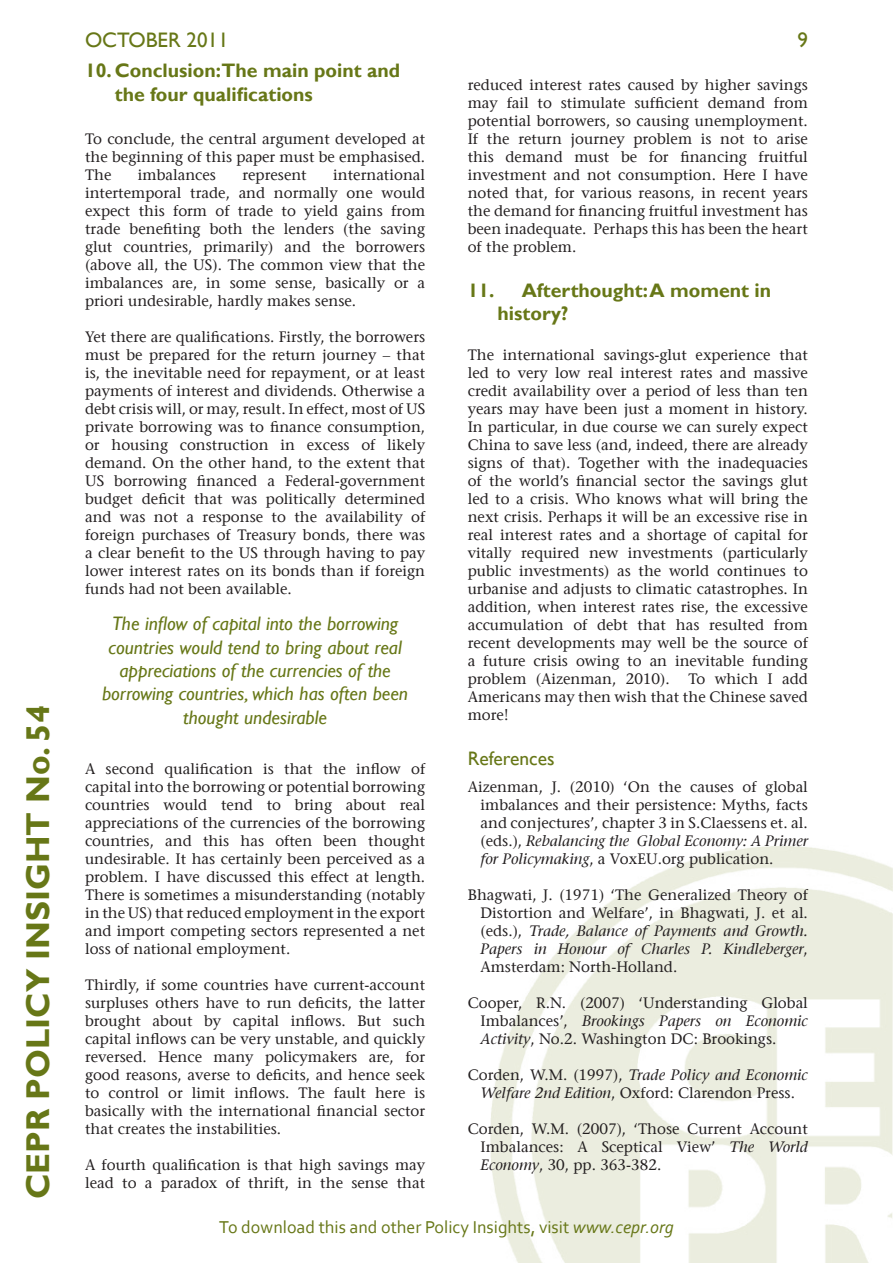
<style>
.page{position:relative;width:893px;height:1263px;background:#fff}
.page>*{position:absolute;margin:0;border:0;box-sizing:border-box;transform-origin:0 0}
.t1{font:700 33px "Gill Sans";color:#677717}
.t2{font:21px "Gill Sans";color:#677717}
.t3{font:italic 19.5px/23.4px "Gill Sans";color:#677717;text-align:center}
.t4{font:700 19.5px/23.4px "Gill Sans";color:#677717}
.t5{font:19.5px "Gill Sans";letter-spacing:-.005em;color:#677717}
.t6{font:18px "Corbel";color:#677717}
.t7{font:15px/18px "Stone Serif";color:#231f20;text-align:justify}
.s1{font-style:italic}
</style>
<div class="page">
<img style="left:490px;top:846px;width:403px;height:417px">
<h1 class="t1" style="left:18px;top:1199px;width:496px;rotate:-90deg">CEPR POLICY INSIGHT No. 54</h1>
<h2 class="t2" style="left:85px;top:28px;width:145px">October 2011</h2>
<h2 class="t2" style="left:797px;top:28px;width:12px">9</h2>
<h3 class="t4" style="left:115px;top:60px;width:287px;text-indent:-30px">10.Conclusion:The main point and the four qualifications</h3>
<p class="t7" style="left:85px;top:130px;width:342px">To conclude, the central argument developed at the beginning of this paper must be emphasised.<br>The</p>
<p class="t7" style="left:85px;top:166px;width:342px;text-indent:248px">international intertemporal trade, and normally one would expect this form of trade to yield gains from trade benefiting both the lenders (the saving glut countries, primarily) and the borrowers (above all, the US). The common view that the imbalances are, in some sense, basically or a priori undesirable, hardly makes sense.</p>
<p class="t7" style="left:85px;top:328px;width:342px">Yet there are qualifications. Firstly, the borrowers must be prepared for the return journey – that is, the inevitable need for repayment, or at least payments of interest and dividends. Otherwise a debt crisis will, or may, result. In effect, most of US private borrowing was to finance consumption, or housing construction in excess of likely demand. On the other hand, to the extent that US borrowing financed a Federal-government budget deficit that was politically determined and was not a response to the availability of foreign purchases of Treasury bonds, there was a clear benefit to the US through having to pay lower interest rates on its bonds than if foreign funds had not been available.</p>
<h3 class="t3" style="left:102px;top:612px;width:307px">The inflow of capital into the borrowing countries would tend to bring about real appreciations of the currencies of the borrowing countries, which has often been thought undesirable</h3>
<p class="t7" style="left:85px;top:760px;width:342px">A second qualification is that the inflow of capital into the borrowing or potential borrowing countries would tend to bring about real appreciations of the currencies of the borrowing countries, and this has often been thought undesirable. It has certainly been perceived as a problem. I have discussed this effect at length.<br>There is sometimes a misunderstanding (notably in the US) that reduced employment in the export and import competing sectors represented a net loss of national employment.</p>
<p class="t7" style="left:85px;top:976px;width:342px">Thirdly, if some countries have current-account surpluses others have to run deficits, the latter brought about by capital inflows. But such capital inflows can be very unstable, and quickly reversed. Hence many policymakers are, for good reasons, averse to deficits, and hence seek to control or limit inflows. The fault here is basically with the international financial sector that creates the instabilities.</p>
<p class="t7" style="left:85px;top:1156px;width:342px">A fourth qualification is that high savings may lead to a paradox of thrift, in the sense that</p>
<p class="t7" style="left:138px;top:166px;width:80px">imbalances</p>
<p class="t7" style="left:242px;top:166px;width:66px">represent</p>
<p class="t7" style="left:468px;top:76px;width:342px">reduced interest rates caused by higher savings may fail to stimulate sufficient demand from potential borrowers, so causing unemployment.<br>If the return journey problem is not to arise this demand must be for financing fruitful investment and not consumption. Here I have noted that, for various reasons, in recent years the demand for financing fruitful investment has been inadequate. Perhaps this has been the heart of the problem.</p>
<h3 class="t4" style="left:497px;top:279px;width:275px;text-indent:-30px">11. Afterthought: A moment in history?</h3>
<p class="t7" style="left:468px;top:346px;width:342px">The international savings-glut experience that led to very low real interest rates and massive credit availability over a period of less than ten years may have been just a moment in history.<br>In particular, in due course we can surely expect China to save less (and, indeed, there are already signs of that). Together with the inadequacies of the world’s financial sector the savings glut led to a crisis. Who knows what will bring the next crisis. Perhaps it will be an excessive rise in real interest rates and a shortage of capital for vitally required new investments (particularly public investments) as the world continues to urbanise and adjusts to climatic catastrophes. In addition, when interest rates rise, the excessive accumulation of debt that has resulted from recent developments may well be the source of a future crisis owing to an inevitable funding problem (Aizenman, 2010). To which I add Americans may then wish that the Chinese saved more!</p>
<h3 class="t5" style="left:468px;top:747px;width:88px">References</h3>
<p class="t7" style="left:480px;top:778px;width:329px;text-indent:-13px">Aizenman, J. (2010) ‘On the causes of global imbalances and their persistence: Myths, facts and conjectures’, chapter 3 in S.Claessens et. al. (eds.), <span class="s1">Rebalancing the Global Economy: A Primer for Policymaking</span>, a VoxEU.org publication.</p>
<p class="t7" style="left:480px;top:886px;width:329px;text-indent:-13px">Bhagwati, J. (1971) ‘The Generalized Theory of Distortion and Welfare’, in Bhagwati, J. et al. (eds.), <span class="s1">Trade, Balance of Payments and Growth.<br>Papers in Honour of Charles P. Kindleberger</span>, Amsterdam: North-Holland.</p>
<p class="t7" style="left:480px;top:994px;width:329px;text-indent:-13px">Cooper, R.N. (2007) ‘Understanding Global Imbalances’, <span class="s1">Brookings Papers on Economic Activity</span>, No.2. Washington DC: Brookings.</p>
<p class="t7" style="left:468px;top:1066px;width:342px;text-align:center">Corden, W.M. (1997), <span class="s1">Trade Policy and Economic<br>Welfare 2nd Edition</span>, Oxford: Clarendon Press.</p>
<p class="t7" style="left:480px;top:1120px;width:329px;text-indent:-13px">Corden, W.M. (2007), ‘Those Current Account Imbalances: A Sceptical View’ <span class="s1">The World Economy</span>, 30, pp. 363-382.</p>
<p class="t6" style="left:219px;top:1216px;width:456px">To download this and other Policy Insights, visit <span class="s1">www.cepr.org</span></p>
</div>
